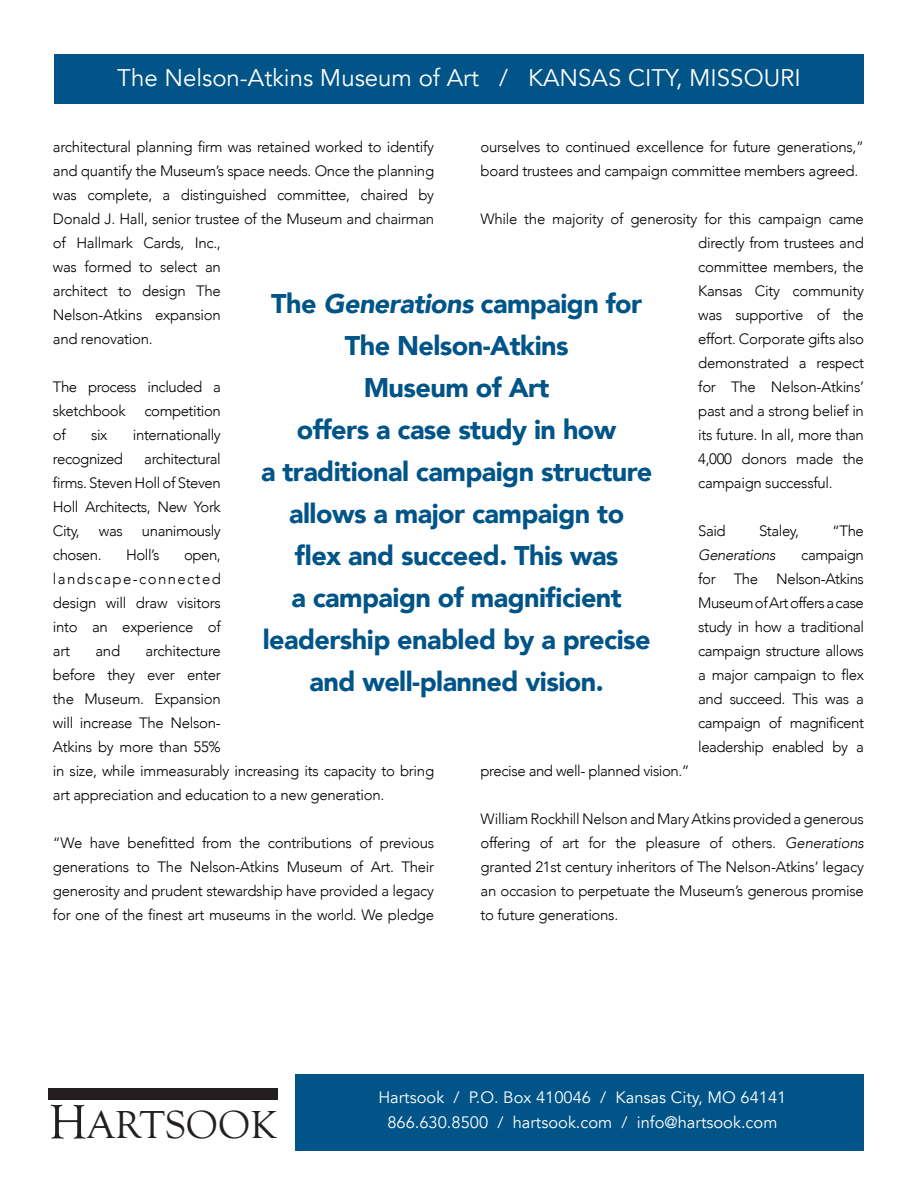
<style>
.page{position:relative;width:918px;height:1188px;background:#fff}
.page>*{position:absolute;margin:0;border:0;box-sizing:border-box;transform-origin:0 0}
.t1{font:40.2px "Goudy Old Style T";color:#231f20}
.t2{font:900 27px/42px "Avenir";letter-spacing:-.02em;color:#005487;text-align:center}
.t3{font:24px "Avenir LT";color:#fff}
.t4{font:16.5px "Avenir LT";color:#fff}
.t5{font:300 15px/24px "Avenir";letter-spacing:-.02em;color:#000;text-align:justify}
.t6{font:italic 300 15px "Avenir";letter-spacing:-.03em;color:#000}
.s1{font-style:italic}
.s2{font-size:49.65px}
</style>
<div class="page">
<div style="left:54px;top:54px;width:810px;height:50px;background:#005487"></div>
<div style="left:296px;top:1074px;width:568px;height:77px;background:#005487"></div>
<div style="left:48px;top:1088px;width:230px;height:12px;background:#231f20"></div>
<h3 class="t3" style="left:117px;top:64px;width:685px">The Nelson-Atkins Museum of Art / KANSAS CITY, MISSOURI</h3>
<p class="t5" style="left:53px;top:135px;width:383px;text-align:left">architectural planning firm was retained worked to identify and quantify the Museum’s space needs. Once the planning was complete, a distinguished committee, chaired by Donald J. Hall, senior trustee of the Museum and chairman of Hallmark Cards, Inc.,<br>was formed to select an<br>architect to design The<br>Nelson-Atkins expansion<br>and renovation.</p>
<p class="t5" style="left:53px;top:375px;width:169px">The process included a sketchbook</p>
<p class="t5" style="left:481px;top:135px;width:385px">ourselves to continued excellence for future generations,” board trustees and campaign committee members agreed.</p>
<p class="t5" style="left:698px;top:207px;width:167px;text-indent:-218px">While the majority of generosity for this campaign came directly from trustees and committee members, the Kansas City community was supportive of the effort. Corporate gifts also demonstrated a respect for The Nelson-Atkins’ past and a strong belief in its future. In all, more than 4,000 donors made the campaign successful.</p>
<p class="t5" style="left:698px;top:519px;width:29px">Said</p>
<p class="t5" style="left:759px;top:519px;width:41px">Staley,</p>
<p class="t5" style="left:832px;top:519px;width:33px">“The</p>
<p class="t6" style="left:698px;top:546px;width:79px">Generations</p>
<p class="t2" style="left:261px;top:282px;width:393px">The <span class="s1">Generations</span> campaign for<br>The Nelson-Atkins<br>Museum of Art<br>offers a case study in how<br>a traditional campaign structure allows a major campaign to<br>flex and succeed. This was<br>a campaign of magnificient leadership enabled by a precise and well-planned vision.</p>
<p class="t5" style="left:144px;top:399px;width:78px">competition</p>
<p class="t5" style="left:53px;top:423px;width:14px">of</p>
<p class="t5" style="left:91px;top:423px;width:18px">six</p>
<p class="t5" style="left:133px;top:423px;width:89px">internationally</p>
<p class="t5" style="left:53px;top:447px;width:72px">recognized</p>
<p class="t5" style="left:53px;top:447px;width:169px;text-indent:91px">architectural firms. Steven Holl of Steven Holl Architects, New York City,</p>
<p class="t5" style="left:99px;top:519px;width:25px">was</p>
<p class="t5" style="left:142px;top:519px;width:80px">unanimously</p>
<p class="t5" style="left:53px;top:543px;width:50px">chosen.</p>
<p class="t5" style="left:126px;top:543px;width:35px">Holl’s</p>
<p class="t5" style="left:698px;top:543px;width:167px;text-indent:103px">campaign for The Nelson-Atkins Museum of Art offers a case study in how a traditional campaign structure allows a major campaign to flex and succeed. This was a campaign of magnificent leadership enabled by a</p>
<p class="t5" style="left:53px;top:543px;width:169px;text-indent:131px">open, landscape-connected design will draw visitors into an experience of art</p>
<p class="t5" style="left:53px;top:639px;width:383px;text-align:left;text-indent:93px">architecture<br>before they ever enter<br>the Museum. Expansion<br>will increase The Nelson-<br>Atkins by more than 55%<br>in size, while immeasurably increasing its capacity to bring art appreciation and education to a new generation.</p>
<p class="t5" style="left:53px;top:831px;width:383px">“We have benefitted from the contributions of previous generations to The Nelson-Atkins Museum of Art. Their generosity and prudent stewardship have provided a legacy for one of the finest art museums in the world. We pledge</p>
<p class="t5" style="left:95px;top:639px;width:26px">and</p>
<p class="t5" style="left:481px;top:759px;width:211px">precise and well- planned vision.”</p>
<p class="t5" style="left:481px;top:807px;width:385px">William Rockhill Nelson and Mary Atkins provided a generous offering of art for the pleasure of others. <span class="s1">Generations </span>granted 21st century inheritors of The Nelson-Atkins’ legacy an occasion to perpetuate the Museum’s generous promise to future generations.</p>
<p class="t4" style="left:378px;top:1088px;width:410px">Hartsook / P.O. Box 410046 / Kansas City, MO 64141</p>
<h1 class="t1" style="left:49px;top:1103px;width:230px"><span class="s2">H</span>ARTSOOK</h1>
<p class="t4" style="left:387px;top:1113px;width:392px">866.630.8500 / hartsook.com / info@hartsook.com</p>
</div>
